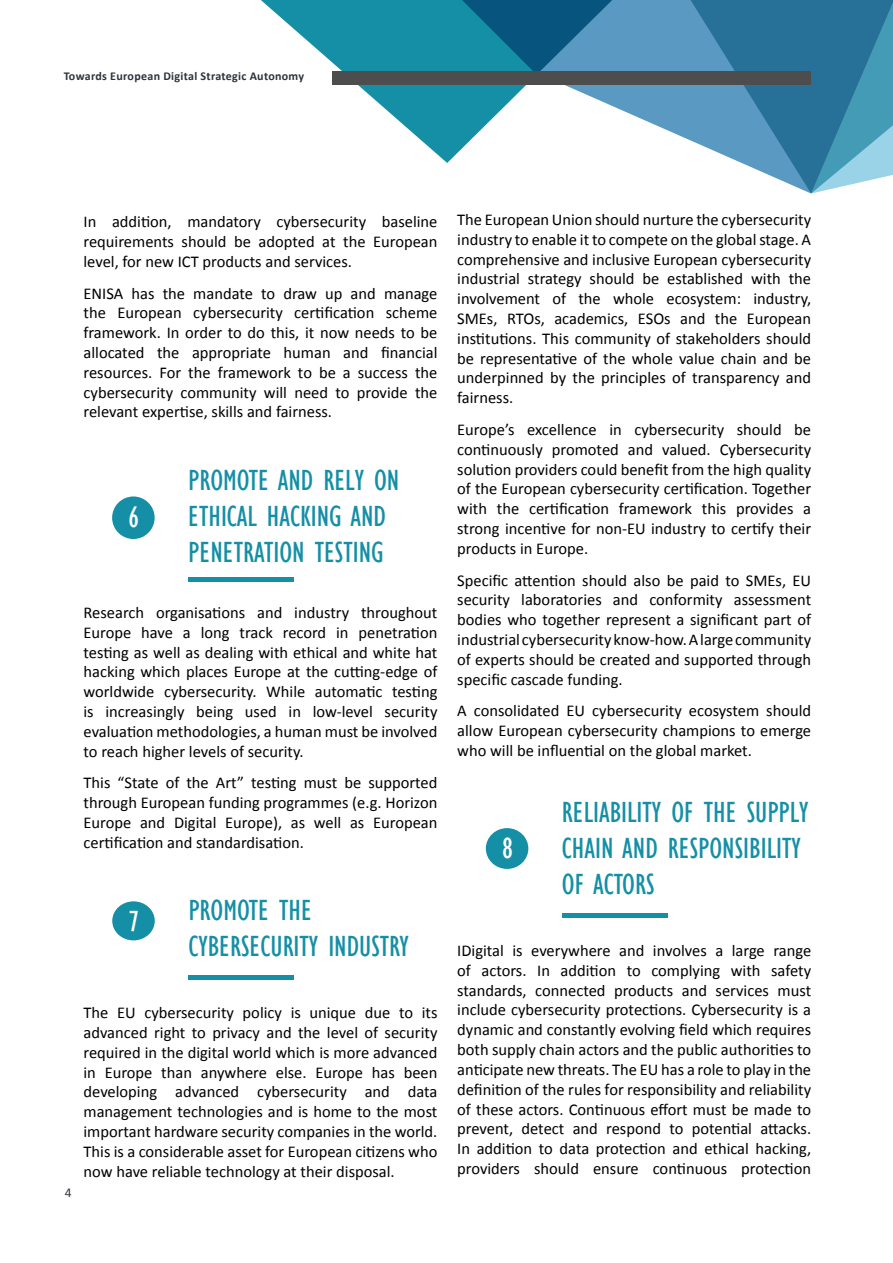
<style>
.page{position:relative;width:893px;height:1263px;background:#fff}
.page>*{position:absolute;margin:0;border:0;box-sizing:border-box;transform-origin:0 0}
.t1{font:condensed 30px/36px "Gill Sans";color:#158fa6}
.t2{font:condensed 30px "Gill Sans";color:#fff}
.t3{font:16.5px/19.8px "Calibri";color:#000;text-align:justify}
.t4{font:13.5px "Calibri";color:#2e333c}
.t5{font:700 12px "Calibri";letter-spacing:.025em;color:#2e333c}
</style>
<div class="page">
<div style="left:112px;top:496px;width:43px;height:43px;background:#158fa6;border-radius:50%"></div>
<div style="left:188px;top:577px;width:106px;height:5px;background:#158fa6"></div>
<div style="left:112px;top:901px;width:43px;height:39px;background:#158fa6;border-radius:50%"></div>
<div style="left:188px;top:975px;width:106px;height:5px;background:#158fa6"></div>
<div style="left:486px;top:828px;width:42px;height:41px;background:#158fa6;border-radius:50%"></div>
<hr style="left:562px;top:913px;width:105px;height:4px;background:#158fa6">
<svg style="left:261px;top:0;width:150px;height:132px"></svg>
<svg style="left:411px;top:0;width:248px;height:163px"></svg>
<svg style="left:659px;top:0;width:152px;height:194px"></svg>
<svg style="left:811px;top:0;width:82px;height:194px;background:#4991b0"></svg>
<div style="left:333px;top:71px;width:478px;height:14px;background:#4d4d4d"></div>
<p class="t5" style="left:64px;top:69px;width:242px">Towards European Digital Strategic Autonomy</p>
<p class="t3" style="left:84px;top:212px;width:355px">In addition, mandatory cybersecurity baseline requirements should be adopted at the European level, for new ICT products and services.</p>
<p class="t3" style="left:84px;top:283px;width:355px">ENISA has the mandate to draw up and manage the European cybersecurity certification scheme framework. In order to do this, it now needs to be allocated the appropriate human and financial resources. For the framework to be a success the cybersecurity community will need to provide the relevant expertise, skills and fairness.</p>
<h1 class="t2" style="left:128px;top:499px;width:12px">6</h1>
<h1 class="t1" style="left:188px;top:462px;width:213px">PROMOTE AND RELY ON<br>ETHICAL HACKING AND<br>PENETRATION TESTING</h1>
<p class="t3" style="left:84px;top:603px;width:355px">Research organisations and industry throughout Europe have a long track record in penetration testing as well as dealing with ethical and white hat hacking which places Europe at the cutting-edge of worldwide cybersecurity. While automatic testing is increasingly being used in low-level security evaluation methodologies, a human must be involved to reach higher levels of security.</p>
<p class="t3" style="left:84px;top:773px;width:355px">This “State of the Art” testing must be supported through European funding programmes (e.g. Horizon Europe and Digital Europe), as well as European certification and standardisation.</p>
<h1 class="t2" style="left:128px;top:903px;width:12px">7</h1>
<h1 class="t1" style="left:188px;top:892px;width:222px">PROMOTE THE<br>CYBERSECURITY INDUSTRY</h1>
<p class="t4" style="left:65px;top:1183px;width:8px">4</p>
<p class="t3" style="left:84px;top:1003px;width:355px">The EU cybersecurity policy is unique due to its advanced right to privacy and the level of security required in the digital world which is more advanced in Europe than anywhere else. Europe has been developing advanced cybersecurity and data management technologies and is home to the most important hardware security companies in the world.<br>This is a considerable asset for European citizens who now have reliable technology at their disposal.</p>
<p class="t3" style="left:457px;top:210px;width:355px">The European Union should nurture the cybersecurity industry to enable it to compete on the global stage. A comprehensive and inclusive European cybersecurity industrial strategy should be established with the involvement of the whole ecosystem: industry, SMEs, RTOs, academics, ESOs and the European institutions. This community of stakeholders should be representative of the whole value chain and be underpinned by the principles of transparency and fairness.</p>
<p class="t3" style="left:457px;top:420px;width:355px">Europe’s excellence in cybersecurity should be continuously promoted and valued. Cybersecurity solution providers could benefit from the high quality of the European cybersecurity certification. Together with the certification framework this provides a strong incentive for non-EU industry to certify their products in Europe.</p>
<p class="t3" style="left:457px;top:570px;width:355px">Specific attention should also be paid to SMEs, EU security laboratories and conformity assessment bodies who together represent a significant part of industrial cybersecurity know-how. A large community of experts should be created and supported through specific cascade funding.</p>
<p class="t3" style="left:457px;top:701px;width:355px">A consolidated EU cybersecurity ecosystem should allow European cybersecurity champions to emerge who will be influential on the global market.</p>
<h1 class="t2" style="left:502px;top:830px;width:12px">8</h1>
<h1 class="t1" style="left:562px;top:795px;width:248px">RELIABILITY OF THE SUPPLY<br>CHAIN AND RESPONSIBILITY<br>OF ACTORS</h1>
<p class="t3" style="left:457px;top:941px;width:355px">IDigital is everywhere and involves a large range of actors. In addition to complying with safety standards, connected products and services must include cybersecurity protections. Cybersecurity is a dynamic and constantly evolving field which requires both supply chain actors and the public authorities to anticipate new threats. The EU has a role to play in the definition of the rules for responsibility and reliability of these actors. Continuous effort must be made to prevent, detect and respond to potential attacks.<br>In addition to data protection and ethical hacking, providers should ensure continuous protection</p>
</div>
